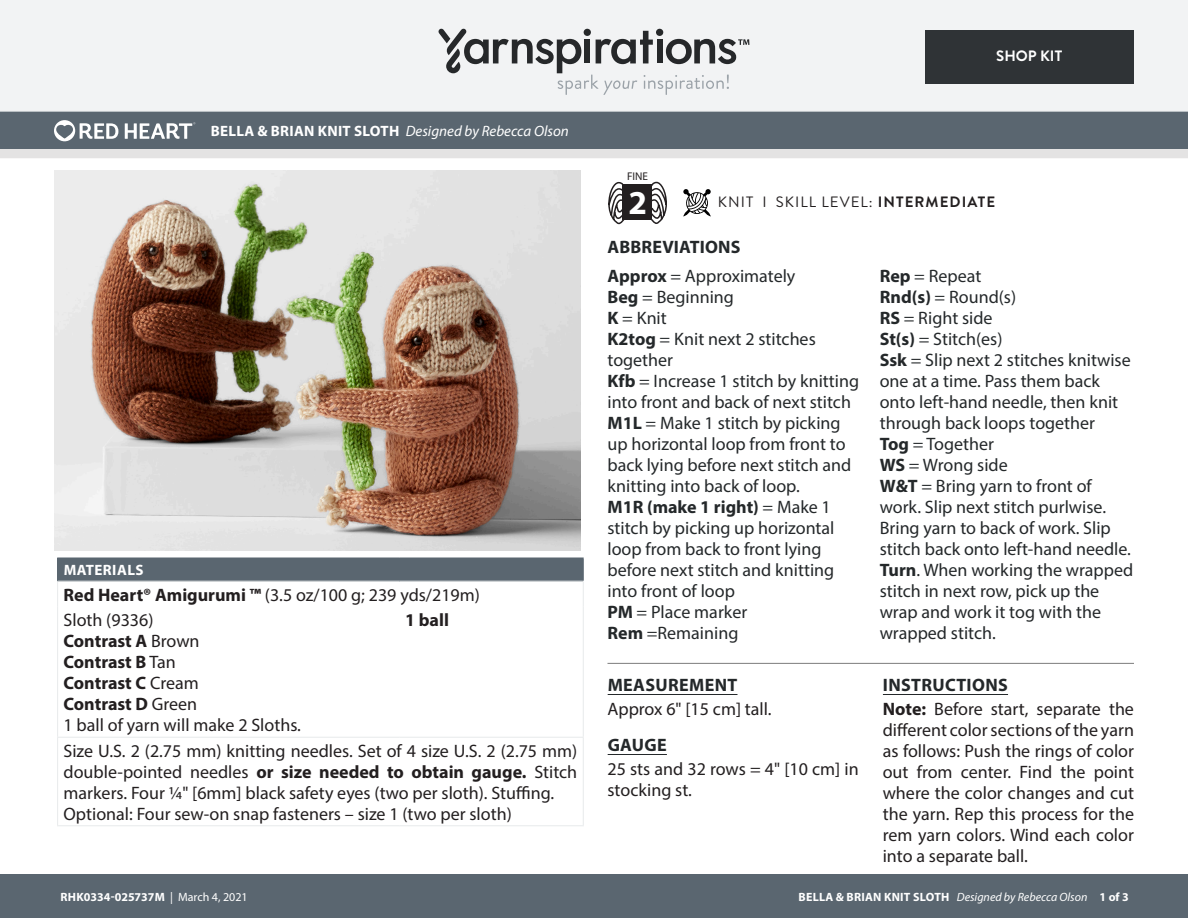
<style>
.page{position:relative;width:1188px;height:918px;background:#fff}
.page>*{position:absolute;margin:0;border:0;box-sizing:border-box;transform-origin:0 0}
.t1{font:700 33.6px "Myriad Pro";color:#fff}
.Abbreviations_-_With{font:18px/21px "Myriad Pro";color:#24282a}
.Body_-__With_auto_st{font:18px/21px "Myriad Pro";color:#231f20}
.Materials_-_Needle{font:18px/21px "Myriad Pro";color:#231f20;text-align:justify}
.Material_-__Colors_i{font:700 18px "Myriad Pro";color:#231f20}
.Materials_-_Brand{font:18px "Myriad Pro";color:#231f20}
.Material_-__Colors_i-2{font:18px "Myriad Pro";color:#231f20}
.Body_-_HEADERS_-_Und{font:700 18px "Myriad Pro";letter-spacing:.02em;color:#24282a}
.Abbreviations_-__Hea{font:700 18px "Myriad Pro";letter-spacing:.01em;color:#24282a}
.t2{font:italic 15px "Myriad Pro";color:#fff}
.Type_of_pattern___Sk{font:15px "Brandon Grotesque";letter-spacing:.07em;color:#231f20}
.Materials_-__Header{font:700 15px "Myriad Pro";letter-spacing:.03em;color:#fff}
.t3{font:700 15px "Brandon Grotesque";color:#fff}
.t4{font:700 12px "Myriad Pro";letter-spacing:.02em;color:#fff}
.t5{font:700 12px "Myriad Pro";color:#fff}
.t6{font:700 condensed 11.25px "Myriad Pro";color:#231f20}
.s1{font-weight:700;font-style:normal}
.s2{font-weight:700}
.s3{font-weight:400}
.s4{font-weight:400;font-style:italic}
</style>
<div class="page">
<div style="left:0;top:875px;width:1188px;height:43px;background:#5a6670"></div>
<div style="left:0;top:149px;width:1188px;height:9px;background:#e4e3e3"></div>
<div style="left:0;top:111px;width:1188px;height:38px;background:#5a6670"></div>
<div style="left:0;top:0;width:1188px;height:112px;background:#f2f3f4"></div>
<svg style="left:438px;top:29px;width:311px;height:66px"></svg>
<svg style="left:54px;top:120px;width:64px;height:21px"></svg>
<svg style="left:125px;top:122px;width:70px;height:17px"></svg>
<svg style="left:608px;top:181px;width:18px;height:43px"></svg>
<svg style="left:649px;top:181px;width:18px;height:43px"></svg>
<div style="left:622px;top:185px;width:30px;height:35px;background:#231f20"></div>
<div style="left:925px;top:30px;width:209px;height:54px;background:#2f3336"></div>
<hr style="left:608px;top:694px;width:130px;height:1px;background:#24282a">
<hr style="left:608px;top:754px;width:59px;height:1px;background:#24282a">
<hr style="left:883px;top:694px;width:125px;height:1px;background:#24282a">
<img style="left:54px;top:170px;width:526px;height:380px">
<svg style="left:683px;top:189px;width:28px;height:28px"></svg>
<hr style="left:608px;top:663px;width:526px;height:1px;background:#7d7d7d">
<div style="left:58px;top:558px;width:525px;height:23px;background:#5a6670"></div>
<hr style="left:57px;top:581px;width:342px;height:1px;background:#eaeced">
<hr style="left:399px;top:581px;width:185px;height:1px;background:#eaeced">
<hr style="left:57px;top:607px;width:1px;height:130px;background:#eaeced">
<hr style="left:583px;top:607px;width:1px;height:130px;background:#eaeced">
<hr style="left:57px;top:737px;width:342px;height:1px;background:#eaeced">
<hr style="left:57px;top:738px;width:1px;height:87px;background:#eaeced">
<hr style="left:399px;top:737px;width:185px;height:1px;background:#eaeced">
<hr style="left:583px;top:738px;width:1px;height:87px;background:#eaeced">
<hr style="left:57px;top:825px;width:342px;height:1px;background:#eaeced">
<hr style="left:399px;top:825px;width:185px;height:1px;background:#eaeced">
<svg style="left:57px;top:559px;width:1px;height:48px"></svg>
<hr style="left:57px;top:558px;width:342px;height:1px;background:#5a6670">
<svg style="left:583px;top:558px;width:1px;height:49px"></svg>
<p class="t2" style="left:211px;top:122px;width:360px"><span class="s1">BELLA &amp; BRIAN KNIT SLOTH</span> Designed by Rebecca Olson</p>
<p class="Materials_-__Header" style="left:64px;top:560px;width:81px">MATERIALS</p>
<p class="Materials_-_Brand" style="left:64px;top:584px;width:418px"><span class="s2">Red Heart® Amigurumi ™</span> (3.5 oz/100 g; 239 yds/219m)</p>
<p class="Material_-__Colors_i-2" style="left:64px;top:609px;width:91px">Sloth (9336)</p>
<p class="Material_-__Colors_i" style="left:64px;top:629px;width:138px">Contrast A <span class="s3">Brown</span></p>
<p class="Material_-__Colors_i" style="left:64px;top:650px;width:114px">Contrast B <span class="s3">Tan</span></p>
<p class="Material_-__Colors_i" style="left:64px;top:671px;width:137px">Contrast C <span class="s3">Cream</span></p>
<p class="Material_-__Colors_i" style="left:64px;top:692px;width:135px">Contrast D <span class="s3">Green</span></p>
<p class="Material_-__Colors_i-2" style="left:64px;top:714px;width:239px">1 ball of yarn will make 2 Sloths.</p>
<p class="Material_-__Colors_i" style="left:405px;top:608px;width:45px">1 ball</p>
<p class="Materials_-_Needle" style="left:64px;top:740px;width:515px">Size U.S. 2 (2.75 mm) knitting needles. Set of 4 size U.S. 2 (2.75 mm) double-pointed needles <span class="s2">or size needed to obtain gauge.</span> Stitch markers. Four ¼" [6mm] black safety eyes (two per sloth). Stuffing.</p>
<p class="Materials_-_Needle" style="left:64px;top:803px;width:450px">Optional: Four sew-on snap fasteners – size 1 (two per sloth)</p>
<p class="t3" style="left:996px;top:46px;width:67px">SHOP KIT</p>
<p class="t6" style="left:627px;top:169px;width:22px">FINE</p>
<h1 class="t1" style="left:629px;top:180px;width:20px">2</h1>
<p class="Type_of_pattern___Sk" style="left:718px;top:192px;width:279px">KNIT I SKILL LEVEL: <span class="s2">INTERMEDIATE</span></p>
<p class="Abbreviations_-__Hea" style="left:608px;top:235px;width:135px">ABBREVIATIONS</p>
<p class="Abbreviations_-_With" style="left:608px;top:265px;width:189px"><span class="s2">Approx</span> = Approximately</p>
<p class="Abbreviations_-_With" style="left:608px;top:286px;width:128px"><span class="s2">Beg</span> = Beginning</p>
<p class="Abbreviations_-_With" style="left:608px;top:307px;width:61px"><span class="s2">K</span> = Knit</p>
<p class="Abbreviations_-_With" style="left:608px;top:328px;width:210px"><span class="s2">K2tog</span> = Knit next 2 stitches together</p>
<p class="Abbreviations_-_With" style="left:608px;top:370px;width:253px"><span class="s2">Kfb</span> = Increase 1 stitch by knitting into front and back of next stitch</p>
<p class="Abbreviations_-_With" style="left:608px;top:412px;width:245px"><span class="s2">M1L</span> = Make 1 stitch by picking up horizontal loop from front to back lying before next stitch and knitting into back of loop.</p>
<p class="Abbreviations_-_With" style="left:608px;top:496px;width:229px"><span class="s2">M1R (make 1 right)</span> = Make 1 stitch by picking up horizontal loop from back to front lying before next stitch and knitting into front of loop</p>
<p class="Abbreviations_-_With" style="left:608px;top:601px;width:141px"><span class="s2">PM</span> = Place marker</p>
<p class="Abbreviations_-_With" style="left:608px;top:622px;width:132px"><span class="s2">Rem</span> =Remaining</p>
<p class="Abbreviations_-_With" style="left:880px;top:265px;width:103px"><span class="s2">Rep</span> = Repeat</p>
<p class="Abbreviations_-_With" style="left:880px;top:286px;width:138px"><span class="s2">Rnd(s)</span> = Round(s)</p>
<p class="Abbreviations_-_With" style="left:880px;top:307px;width:114px"><span class="s2">RS</span> = Right side</p>
<p class="Abbreviations_-_With" style="left:880px;top:328px;width:124px"><span class="s2">St(s)</span> = Stitch(es)</p>
<p class="Abbreviations_-_With" style="left:880px;top:349px;width:253px"><span class="s2">Ssk</span> = Slip next 2 stitches knitwise one at a time. Pass them back onto left-hand needle, then knit through back loops together</p>
<p class="Abbreviations_-_With" style="left:880px;top:433px;width:116px"><span class="s2">Tog</span> = Together</p>
<p class="Abbreviations_-_With" style="left:880px;top:454px;width:129px"><span class="s2">WS</span> = Wrong side</p>
<p class="Abbreviations_-_With" style="left:880px;top:475px;width:255px"><span class="s2">W&amp;T</span> = Bring yarn to front of work. Slip next stitch purlwise.<br>Bring yarn to back of work. Slip stitch back onto left-hand needle.<br><span class="s2">Turn</span>. When working the wrapped stitch in next row, pick up the wrap and work it tog with the wrapped stitch.</p>
<p class="Body_-_HEADERS_-_Und" style="left:608px;top:674px;width:131px">MEASUREMENT</p>
<p class="Body_-__With_auto_st" style="left:608px;top:699px;width:166px">Approx 6" [15 cm] tall.</p>
<p class="Body_-_HEADERS_-_Und" style="left:608px;top:734px;width:61px">GAUGE</p>
<p class="Body_-__With_auto_st" style="left:608px;top:759px;width:253px">25 sts and 32 rows = 4" [10 cm] in stocking st.</p>
<p class="Body_-_HEADERS_-_Und" style="left:883px;top:674px;width:126px">INSTRUCTIONS</p>
<p class="Body_-__With_auto_st" style="left:883px;top:699px;width:253px;text-align:justify"><span class="s2">Note:</span> Before start, separate the different color sections of the yarn as follows: Push the rings of color out from center. Find the point where the color changes and cut the yarn. Rep this process for the rem yarn colors. Wind each color into a separate ball.</p>
<p class="t5" style="left:61px;top:889px;width:189px">RHK0334-025737M <span class="s3">| March 4, 2021</span></p>
<p class="t4" style="left:799px;top:889px;width:332px">BELLA &amp; BRIAN KNIT SLOTH <span class="s4">Designed by Rebecca Olson</span> 1 of 3</p>
</div>
